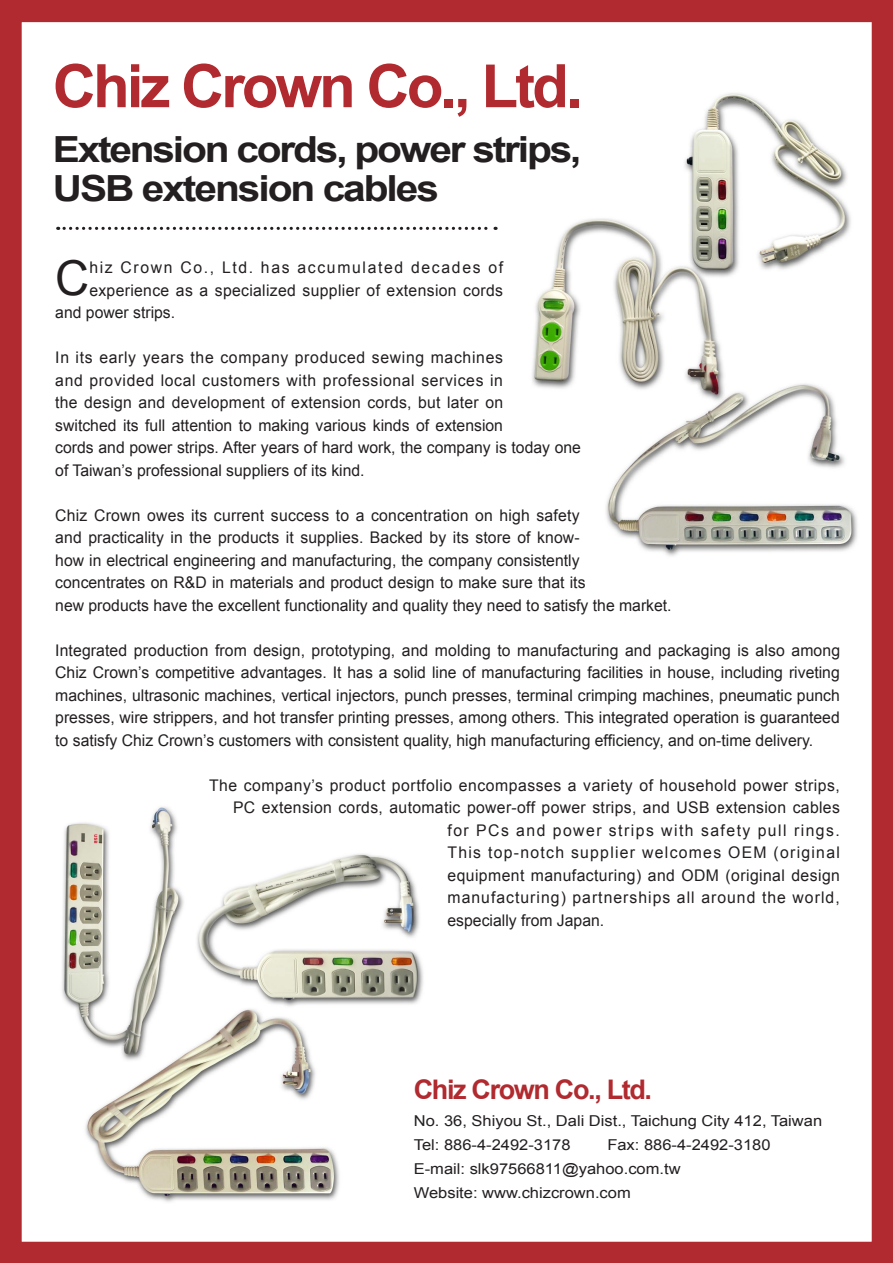
<style>
.page{position:relative;width:893px;height:1263px;background:#fff}
.page>*{position:absolute;margin:0;border:0;box-sizing:border-box;transform-origin:0 0}
.Deck{font:700 60px "Arial";letter-spacing:-.05em;color:#b02a2f}
.Body_text{font:48.15px "Arial";color:#231f20}
.Deck-2{font:700 36px "Arial";letter-spacing:-.055em;color:#231f20;scale:1.13 1}
.Deck-3{font:700 27px "Arial";letter-spacing:-.05em;color:#b02a2f}
.Body_text-2{font:16.05px/22.5px "Arial";letter-spacing:.015em;color:#231f20}
.Body_text-3{font:16.05px "Arial";letter-spacing:.035em;color:#231f20}
.Body_text-4{font:16.05px "Arial";letter-spacing:.065em;color:#231f20}
.Body_text-5{font:16.05px "Arial";letter-spacing:.08em;color:#231f20}
.Body_text-6{font:16.05px "Arial";letter-spacing:.095em;color:#231f20}
.Body_text-7{font:16.05px "Arial";letter-spacing:.105em;color:#231f20}
.Body_text-8{font:15px "Arial";color:#231f20;scale:1.1 1}
.Deck-4{font:15px "Arial";color:#231f20;scale:1.1 1}
</style>
<div class="page">
<div style="left:0;top:0;width:893px;height:1263px;border:21px solid #b02a2f"></div>
<svg style="left:58px;top:227px;width:438px;height:3px"></svg>
<img style="left:532px;top:93px;width:325px;height:463px">
<img style="left:62px;top:806px;width:361px;height:396px">
<p class="Deck" style="left:53px;top:47px;width:531px">Chiz Crown Co., Ltd.</p>
<p class="Deck-2" style="left:53px;top:125px;width:469px">Extension cords, power strips,</p>
<p class="Deck-2" style="left:53px;top:164px;width:343px">USB extension cables</p>
<p class="Body_text" style="left:55px;top:247px;width:36px">C</p>
<p class="Body_text-7" style="left:89px;top:257px;width:415px">hiz Crown Co., Ltd. has accumulated decades of</p>
<p class="Body_text-2" style="left:89px;top:279px;width:415px">experience as a specialized supplier of extension cords</p>
<p class="Body_text-2" style="left:55px;top:301px;width:121px">and power strips.</p>
<p class="Body_text-2" style="left:55px;top:346px;width:527px">In its early years the company produced sewing machines<br>and provided local customers with professional services in<br>the design and development of extension cords, but later on<br>switched its full attention to making various kinds of extension<br>cords and power strips. After years of hard work, the company is today one of Taiwan’s professional suppliers of its kind.</p>
<p class="Body_text-2" style="left:55px;top:504px;width:618px">Chiz Crown owes its current success to a concentration on high safety<br>and practicality in the products it supplies. Backed by its store of know-<br>how in electrical engineering and manufacturing, the company consistently concentrates on R&amp;D in materials and product design to make sure that its<br>new products have the excellent functionality and quality they need to satisfy the market.</p>
<p class="Body_text-2" style="left:55px;top:639px;width:786px;text-align:justify">Integrated production from design, prototyping, and molding to manufacturing and packaging is also among Chiz Crown’s competitive advantages. It has a solid line of manufacturing facilities in house, including riveting machines, ultrasonic machines, vertical injectors, punch presses, terminal crimping machines, pneumatic punch presses, wire strippers, and hot transfer printing presses, among others. This integrated operation is guaranteed to satisfy Chiz Crown’s customers with consistent quality, high manufacturing efficiency, and on-time delivery.</p>
<p class="Body_text-3" style="left:209px;top:774px;width:632px">The company’s product portfolio encompasses a variety of household power strips,</p>
<p class="Body_text-2" style="left:233px;top:796px;width:608px">PC extension cords, automatic power-off power strips, and USB extension cables</p>
<p class="Body_text-6" style="left:448px;top:819px;width:394px">for PCs and power strips with safety pull rings.</p>
<p class="Body_text-5" style="left:448px;top:842px;width:394px">This top-notch supplier welcomes OEM (original</p>
<p class="Body_text-2" style="left:448px;top:864px;width:394px">equipment manufacturing) and ODM (original design</p>
<p class="Body_text-4" style="left:448px;top:887px;width:394px">manufacturing) partnerships all around the world,</p>
<p class="Body_text-2" style="left:448px;top:909px;width:158px">especially from Japan.</p>
<p class="Deck-3" style="left:414px;top:1071px;width:240px">Chiz Crown Co., Ltd.</p>
<p class="Deck-4" style="left:414px;top:1111px;width:373px">No. 36, Shiyou St., Dali Dist., Taichung City 412, Taiwan</p>
<p class="Body_text-8" style="left:414px;top:1135px;width:144px">Tel: 886-4-2492-3178</p>
<p class="Body_text-8" style="left:607px;top:1135px;width:150px">Fax: 886-4-2492-3180</p>
<p class="Body_text-8" style="left:414px;top:1159px;width:244px">E-mail: slk97566811@yahoo.com.tw</p>
<p class="Body_text-8" style="left:414px;top:1183px;width:199px">Website: www.chizcrown.com</p>
</div>
